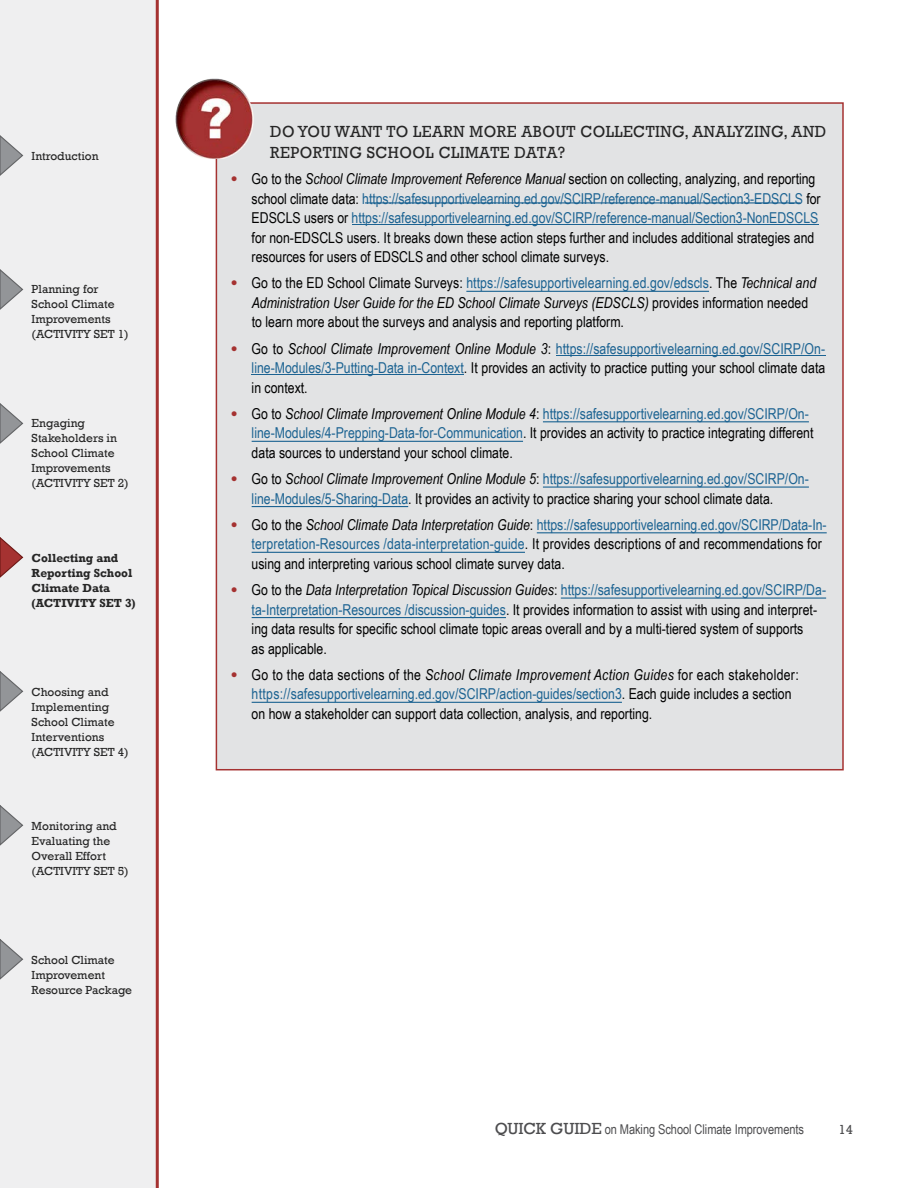
<style>
.page{position:relative;width:918px;height:1188px;background:#fff}
.page>*{position:absolute;margin:0;border:0;box-sizing:border-box;transform-origin:0 0}
.t1{font:16.5px/21px "Rockwell";letter-spacing:.03em;color:#262626;scale:.95 1}
.t2{font:15px/19.5px "Arial Narrow";color:#000}
.t3{font:15px/19.5px "Arial Narrow";color:#1c6392;text-align:justify}
.t4{font:13.5px "Arial Narrow";letter-spacing:-.005em;color:#4d4d4f}
.t5{font:13.5px "Rockwell";color:#4d4d4f}
.t6{font:12px/15px "Rockwell";color:#262626}
.t7{font:700 12px/15px "Rockwell";color:#262626}
.s1{font-family:"Arial";font-weight:900;color:#a53231}
.s2{font-style:italic}
.s3{color:#1c6392}
.s4{color:#000}
.s5{font-style:italic;color:#000}
.s6{font-family:"Rockwell";font-size:16.5px}
</style>
<div class="page">
<div style="left:0;top:0;width:159px;height:1188px;background:#efeff0"></div>
<hr style="left:156px;top:0;width:3px;height:1188px;background:#a53231">
<svg style="left:0;top:135px;width:24px;height:41px"></svg>
<svg style="left:0;top:269px;width:24px;height:41px"></svg>
<svg style="left:0;top:403px;width:24px;height:41px"></svg>
<svg style="left:0;top:537px;width:24px;height:41px"></svg>
<svg style="left:0;top:671px;width:24px;height:41px"></svg>
<svg style="left:0;top:805px;width:24px;height:41px"></svg>
<svg style="left:0;top:939px;width:24px;height:41px"></svg>
<div style="left:216px;top:103px;width:627px;height:667px;background:#e2e3e4"></div>
<hr style="left:466px;top:291px;width:243px;height:1px;background:#1c6392">
<hr style="left:543px;top:421px;width:266px;height:1px;background:#1c6392">
<hr style="left:252px;top:441px;width:271px;height:1px;background:#1c6392">
<hr style="left:543px;top:487px;width:266px;height:1px;background:#1c6392">
<hr style="left:252px;top:506px;width:156px;height:1px;background:#1c6392">
<hr style="left:537px;top:532px;width:290px;height:1px;background:#1c6392">
<hr style="left:252px;top:552px;width:273px;height:1px;background:#1c6392">
<hr style="left:561px;top:598px;width:265px;height:1px;background:#1c6392">
<hr style="left:252px;top:617px;width:254px;height:1px;background:#1c6392">
<hr style="left:252px;top:702px;width:370px;height:1px;background:#1c6392">
<hr style="left:352px;top:224px;width:466px;height:1px;background:#1c6392">
<hr style="left:365px;top:202px;width:435px;height:1px;background:#1c6392">
<hr style="left:252px;top:374px;width:212px;height:1px;background:#1c6392">
<hr style="left:556px;top:355px;width:269px;height:1px;background:#1c6392">
<img style="left:175px;top:79px;width:82px;height:80px">
<p class="t6" style="left:32px;top:149px;width:69px">Introduction</p>
<p class="t6" style="left:32px;top:282px;width:99px">Planning for<br>School Climate<br>Improvements (ACTIVITY SET 1)</p>
<p class="t6" style="left:32px;top:415px;width:99px">Engaging<br>Stakeholders in<br>School Climate<br>Improvements (ACTIVITY SET 2)</p>
<p class="t7" style="left:32px;top:551px;width:106px">Collecting and<br>Reporting School<br>Climate Data (ACTIVITY SET 3)</p>
<p class="t6" style="left:32px;top:685px;width:99px">Choosing and<br>Implementing<br>School Climate<br>Interventions (ACTIVITY SET 4)</p>
<p class="t6" style="left:32px;top:819px;width:99px">Monitoring and<br>Evaluating the<br>Overall Effort (ACTIVITY SET 5)</p>
<p class="t6" style="left:32px;top:952px;width:102px">School Climate<br>Improvement<br>Resource Package</p>
<h4 class="t1" style="left:270px;top:121px;width:587px">DO YOU WANT TO LEARN MORE ABOUT COLLECTING, ANALYZING, AND<br>REPORTING SCHOOL CLIMATE DATA?</h4>
<p class="t2" style="left:252px;top:168px;width:570px;text-indent:-21px"><span class="s1">•</span> Go to the <span class="s2">School Climate Improvement Reference Manual</span> section on collecting, analyzing, and reporting school climate data: <span class="s3">https://safesupportivelearning.ed.gov/SCIRP/reference-manual/Section3-EDSCLS</span> for EDSCLS users or <span class="s3">https://safesupportivelearning.ed.gov/SCIRP/reference-manual/Section3-NonEDSCLS </span>for non-EDSCLS users. It breaks down these action steps further and includes additional strategies and resources for users of EDSCLS and other school climate surveys.</p>
<p class="t2" style="left:252px;top:273px;width:566px;text-indent:-21px"><span class="s1">•</span> Go to the ED School Climate Surveys: <span class="s3">https://safesupportivelearning.ed.gov/edscls</span>. The <span class="s2">Technical and<br>Administration User Guide for the ED School Climate Surveys (EDSCLS)</span> provides information needed to learn more about the surveys and analysis and reporting platform.</p>
<p class="t3" style="left:252px;top:338px;width:575px;text-indent:-21px"><span class="s1">•</span> <span class="s4">Go to</span> <span class="s5">School Climate Improvement Online Module 3</span><span class="s4">:</span> https://safesupportivelearning.ed.gov/SCIRP/On&shy;line-Modules/3-Putting-Data in-Context<span class="s4">. It provides an activity to practice putting your school climate data in context.</span></p>
<p class="t2" style="left:252px;top:403px;width:563px;text-indent:-21px"><span class="s1">•</span> Go to <span class="s2">School Climate Improvement Online Module 4</span>: <span class="s3">https://safesupportivelearning.ed.gov/SCIRP/On&shy;line-Modules/4-Prepping-Data-for-Communication</span>. It provides an activity to practice integrating different data sources to understand your school climate.</p>
<p class="t3" style="left:252px;top:468px;width:559px;text-indent:-21px"><span class="s1">•</span> <span class="s4">Go to</span> <span class="s5">School Climate Improvement Online Module 5</span><span class="s4">:</span> https://safesupportivelearning.ed.gov/SCIRP/On&shy;line-Modules/5-Sharing-Data<span class="s4">. It provides an activity to practice sharing your school climate data.</span></p>
<p class="t2" style="left:252px;top:514px;width:577px;text-indent:-21px"><span class="s1">•</span> Go to the <span class="s2">School Climate Data Interpretation Guide</span>: <span class="s3">https://safesupportivelearning.ed.gov/SCIRP/Data-In&shy;terpretation-Resources /data-interpretation-guide</span>. It provides descriptions of and recommendations for using and interpreting various school climate survey data.</p>
<p class="t2" style="left:252px;top:579px;width:576px;text-indent:-21px"><span class="s1">•</span> Go to the <span class="s2">Data Interpretation Topical Discussion Guides</span>: <span class="s3">https://safesupportivelearning.ed.gov/SCIRP/Da&shy;ta-Interpretation-Resources /discussion-guides</span>. It provides information to assist with using and interpret&shy;ing data results for specific school climate topic areas overall and by a multi-tiered system of supports<br>as applicable.</p>
<p class="t2" style="left:252px;top:664px;width:549px;text-indent:-21px"><span class="s1">•</span> Go to the data sections of the <span class="s2">School Climate Improvement Action Guides</span> for each stakeholder: <span class="s3">https://safesupportivelearning.ed.gov/SCIRP/action-guides/section3</span>. Each guide includes a section on how a stakeholder can support data collection, analysis, and reporting.</p>
<p class="t4" style="left:495px;top:1119px;width:311px"><span class="s6">QUICK GUIDE</span> on Making School Climate Improvements</p>
<p class="t5" style="left:839px;top:1122px;width:16px">14</p>
</div>
